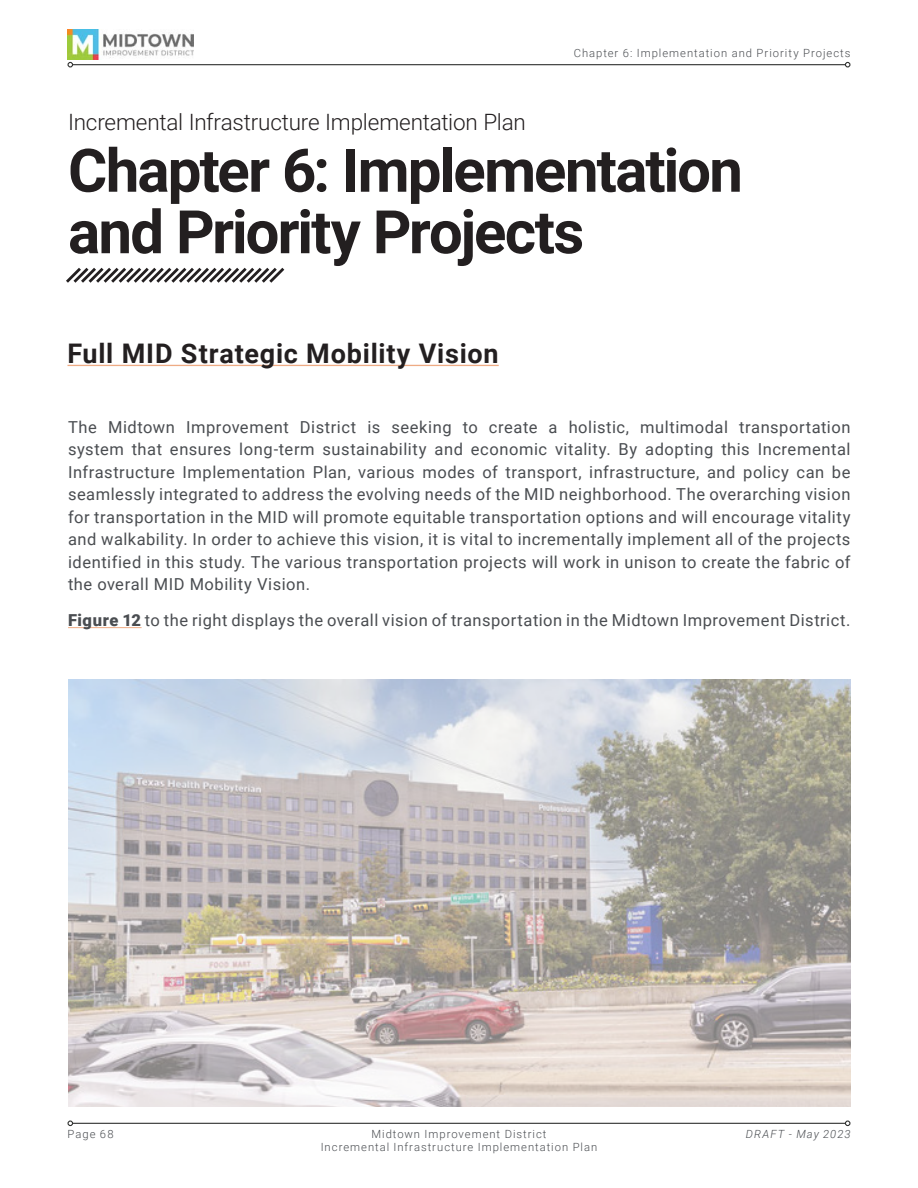
<style>
.page{position:relative;width:918px;height:1188px;background:#fff}
.page>*{position:absolute;margin:0;border:0;box-sizing:border-box;transform-origin:0 0}
.t1{font:700 60px/61.5px "Roboto";letter-spacing:-.03em;color:#231f20}
.t2{font:700 27px "Roboto";letter-spacing:.03em;color:#231f20}
.t3{font:300 22.5px "Roboto";letter-spacing:-.01em;color:#231f20}
.t4{font:16.5px/22.5px "Roboto";letter-spacing:.03em;color:#4a4d51;text-align:justify}
.t5{font:300 11.25px/13.5px "Roboto";letter-spacing:.085em;color:#4a4d51;text-align:center}
.t6{font:italic 300 11.25px "Roboto";letter-spacing:.095em;color:#4a4d51}
.s1{font-weight:900}
</style>
<div class="page">
<svg style="left:66px;top:267px;width:219px;height:16px"></svg>
<hr style="left:68px;top:627px;width:74px;height:1px;background:#eeab84">
<hr style="left:68px;top:365px;width:431px;height:1px;background:#eeab84">
<img style="left:68px;top:679px;width:782px;height:428px">
<hr style="left:73px;top:64px;width:772px;height:1px;background:#323332">
<svg style="left:68px;top:62px;width:5px;height:6px"></svg>
<svg style="left:845px;top:62px;width:5px;height:6px"></svg>
<hr style="left:73px;top:1123px;width:772px;height:1px;background:#323332">
<svg style="left:68px;top:1120px;width:5px;height:6px"></svg>
<svg style="left:845px;top:1120px;width:5px;height:6px"></svg>
<img style="left:68px;top:30px;width:126px;height:29px">
<p class="t5" style="left:574px;top:46px;width:278px">Chapter 6: Implementation and Priority Projects</p>
<p class="t3" style="left:68px;top:106px;width:459px">Incremental Infrastructure Implementation Plan</p>
<p class="t1" style="left:68px;top:137px;width:676px">Chapter 6: Implementation and Priority Projects</p>
<p class="t2" style="left:68px;top:335px;width:433px">Full MID Strategic Mobility Vision</p>
<p class="t4" style="left:68px;top:415px;width:784px">The Midtown Improvement District is seeking to create a holistic, multimodal transportation system that ensures long-term sustainability and economic vitality. By adopting this Incremental Infrastructure Implementation Plan, various modes of transport, infrastructure, and policy can be seamlessly integrated to address the evolving needs of the MID neighborhood. The overarching vision for transportation in the MID will promote equitable transportation options and will encourage vitality and walkability. In order to achieve this vision, it is vital to incrementally implement all of the projects identified in this study. The various transportation projects will work in unison to create the fabric of the overall MID Mobility Vision.</p>
<p class="t4" style="left:68px;top:609px;width:784px"><span class="s1">Figure 12</span> to the right displays the overall vision of transportation in the Midtown Improvement District.</p>
<p class="t5" style="left:68px;top:1127px;width:48px">Page 68</p>
<p class="t5" style="left:321px;top:1127px;width:278px">Midtown Improvement District<br>Incremental Infrastructure Implementation Plan</p>
<p class="t6" style="left:746px;top:1126px;width:106px">DRAFT - May 2023</p>
</div>
